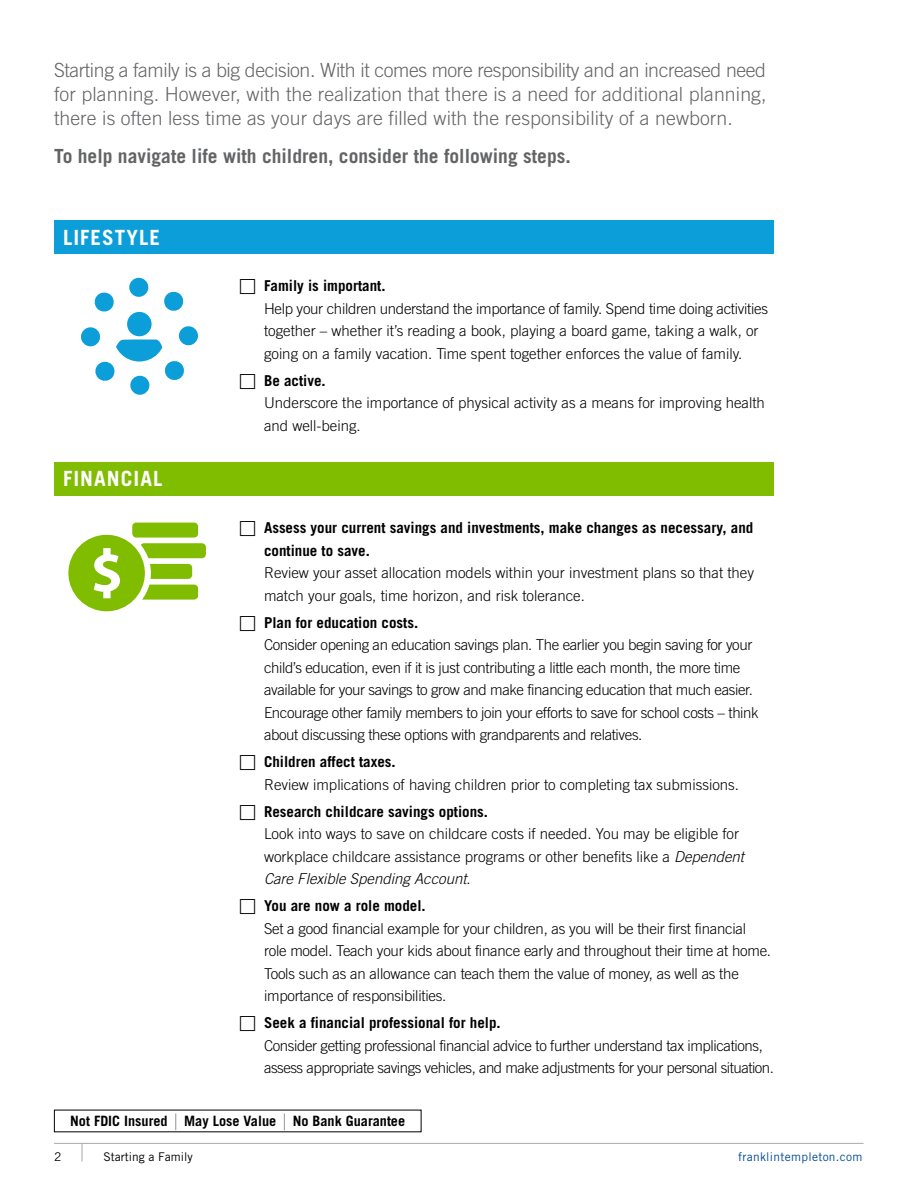
<style>
.page{position:relative;width:918px;height:1188px;background:#fff}
.page>*{position:absolute;margin:0;border:0;box-sizing:border-box;transform-origin:0 0}
.t1{font:700 21px "Trade Gothic LT Std";letter-spacing:.05em;color:#fff}
.t2{font:300 19.5px/24px "Trade Gothic LT Std";letter-spacing:.005em;color:#636466;text-align:justify}
.t3{font:700 19.5px "Trade Gothic LT Std";color:#636466}
.t4{font:300 15px/22.5px "Trade Gothic LT Std";letter-spacing:-.015em;color:#000}
.t5{font:700 15px/22.5px "Trade Gothic LT Std";color:#000}
.t6{font:700 14.25px "Trade Gothic LT Std";color:#000}
.t7{font:12px "Trade Gothic LT Std";letter-spacing:.025em;color:#004a98}
.t8{font:12px "Trade Gothic LT Std";color:#000}
.s1{font-style:italic}
.s2{font-weight:300;font-size:22.5px}
</style>
<div class="page">
<hr style="left:54px;top:1143px;width:810px;height:1px;background:#a7a9ac">
<svg style="left:82px;top:1144px;width:1px;height:17px"></svg>
<div style="left:54px;top:220px;width:720px;height:34px;background:#0c9ed9"></div>
<div style="left:54px;top:462px;width:720px;height:33px;background:#80bc00"></div>
<div style="left:129px;top:278px;width:19px;height:19px;background:#0c9ed9;border-radius:50%"></div>
<svg style="left:164px;top:291px;width:20px;height:20px"></svg>
<div style="left:179px;top:326px;width:19px;height:19px;background:#0c9ed9;border-radius:50%"></div>
<div style="left:130px;top:376px;width:19px;height:19px;background:#0c9ed9;border-radius:50%"></div>
<svg style="left:94px;top:292px;width:20px;height:20px"></svg>
<div style="left:127px;top:312px;width:25px;height:24px;background:#0c9ed9;border-radius:50%"></div>
<svg style="left:94px;top:339px;width:91px;height:43px"></svg>
<div style="left:81px;top:327px;width:19px;height:19px;background:#0c9ed9;border-radius:50%"></div>
<svg style="left:69px;top:522px;width:137px;height:90px"></svg>
<p class="t2" style="left:54px;top:58px;width:714px">Starting a family is a big decision. With it comes more responsibility and an increased need for planning. However, with the realization that there is a need for additional planning, there is often less time as your days are filled with the responsibility of a newborn.</p>
<h2 class="t3" style="left:54px;top:144px;width:518px">To help navigate life with children, consider the following steps.</h2>
<h1 class="t1" style="left:63px;top:224px;width:99px">LIFESTYLE</h1>
<h1 class="t1" style="left:63px;top:466px;width:101px">FINANCIAL</h1>
<p class="t5" style="left:264px;top:275px;width:123px">Family is important.</p>
<p class="t4" style="left:264px;top:297px;width:506px">Help your children understand the importance of family. Spend time doing activities together – whether it’s reading a book, playing a board game, taking a walk, or going on a family vacation. Time spent together enforces the value of family.</p>
<p class="t5" style="left:264px;top:369px;width:63px">Be active.</p>
<p class="t4" style="left:264px;top:392px;width:502px">Underscore the importance of physical activity as a means for improving health and well-being.</p>
<p class="t5" style="left:264px;top:517px;width:491px">Assess your current savings and investments, make changes as necessary, and continue to save.</p>
<p class="t4" style="left:264px;top:562px;width:492px">Review your asset allocation models within your investment plans so that they match your goals, time horizon, and risk tolerance.</p>
<p class="t5" style="left:264px;top:611px;width:156px">Plan for education costs.</p>
<p class="t4" style="left:264px;top:634px;width:496px">Consider opening an education savings plan. The earlier you begin saving for your child’s education, even if it is just contributing a little each month, the more time available for your savings to grow and make financing education that much easier.<br>Encourage other family members to join your efforts to save for school costs – think about discussing these options with grandparents and relatives.</p>
<p class="t5" style="left:264px;top:751px;width:133px">Children affect taxes.</p>
<p class="t4" style="left:264px;top:773px;width:477px">Review implications of having children prior to completing tax submissions.</p>
<p class="t5" style="left:264px;top:800px;width:226px">Research childcare savings options.</p>
<p class="t4" style="left:264px;top:823px;width:482px">Look into ways to save on childcare costs if needed. You may be eligible for workplace childcare assistance programs or other benefits like a <span class="s1">Dependent<br>Care Flexible Spending Account</span>.</p>
<p class="t5" style="left:264px;top:895px;width:163px">You are now a role model.</p>
<p class="t4" style="left:264px;top:917px;width:509px">Set a good financial example for your children, as you will be their first financial role model. Teach your kids about finance early and throughout their time at home.<br>Tools such as an allowance can teach them the value of money, as well as the importance of responsibilities.</p>
<p class="t5" style="left:264px;top:1012px;width:238px">Seek a financial professional for help.</p>
<p class="t4" style="left:264px;top:1034px;width:512px">Consider getting professional financial advice to further understand tax implications, assess appropriate savings vehicles, and make adjustments for your personal situation.</p>
<p class="t6" style="left:70px;top:1113px;width:336px">Not FDIC Insured <span class="s2">|</span> May Lose Value <span class="s2">|</span> No Bank Guarantee</p>
<p class="t8" style="left:54px;top:1149px;width:9px">2</p>
<p class="t8" style="left:104px;top:1149px;width:91px">Starting a Family</p>
<p class="t7" style="left:738px;top:1149px;width:126px">franklintempleton.com</p>
</div>
